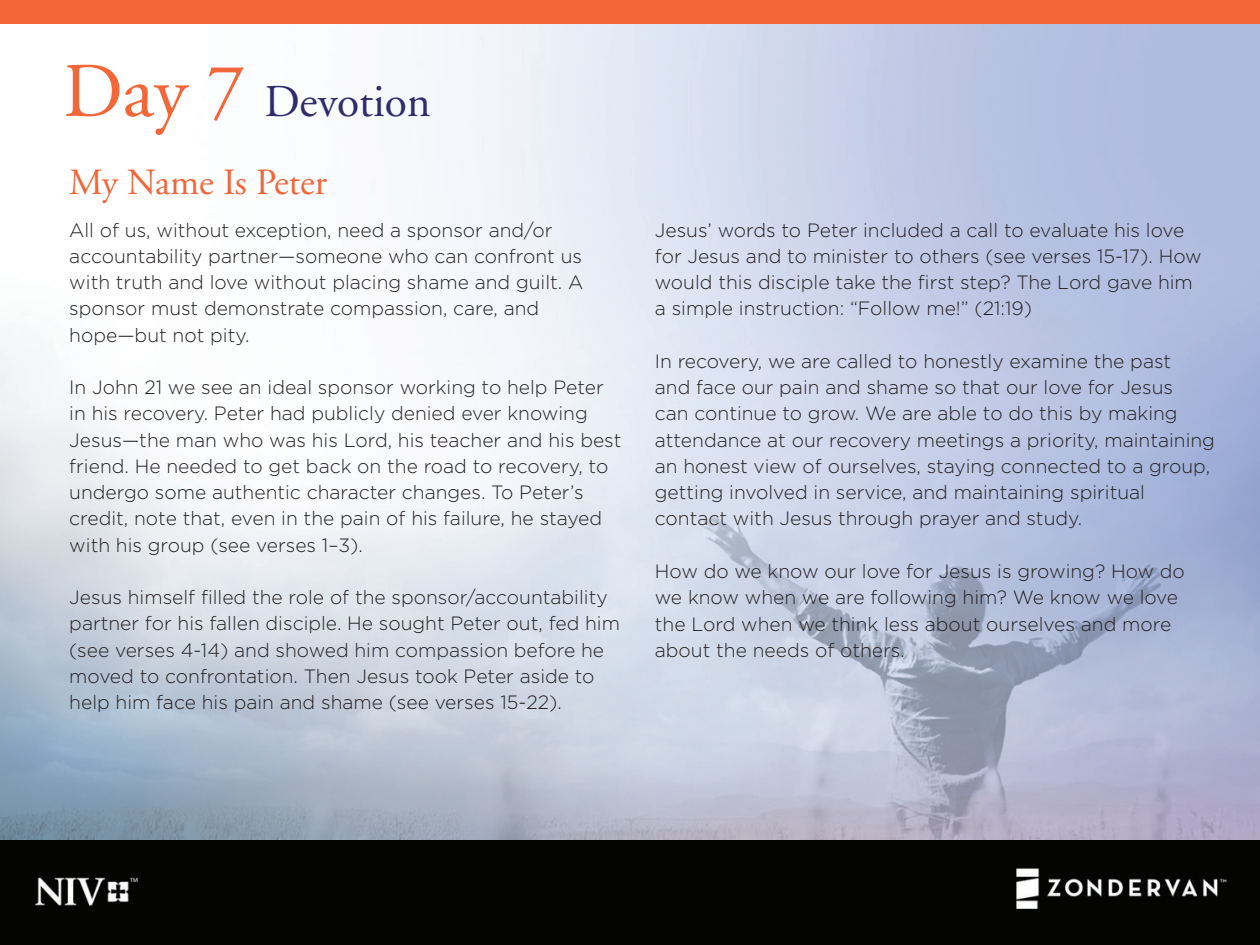
<style>
.page{position:relative;width:1260px;height:945px;background:#fff}
.page>*{position:absolute;margin:0;border:0;box-sizing:border-box;transform-origin:0 0}
.t1{font:45.5px "Adobe Garamond";color:#2f2c6e}
.t2{font:36.93px "Adobe Garamond";color:#f26638}
.t3{font:300 19.25px/26.2px "Gotham";color:#231f20}
.s1{font-size:77px;color:#f26638}
</style>
<div class="page">
<img style="left:0;top:24px;width:1260px;height:921px">
<div style="left:0;top:0;width:1260px;height:24px;background:#f26638"></div>
<h1 class="t1" style="left:63px;top:77px;width:369px"><span class="s1">Day 7</span> Devotion</h1>
<h2 class="t2" style="left:69px;top:162px;width:259px">My Name Is Peter</h2>
<p class="t3" style="left:69px;top:216px;width:515px">All of us, without exception, need a sponsor and/or accountability partner—someone who can confront us with truth and love without placing shame and guilt. A sponsor must demonstrate compassion, care, and hope—but not pity.</p>
<p class="t3" style="left:69px;top:374px;width:554px">In John 21 we see an ideal sponsor working to help Peter in his recovery. Peter had publicly denied ever knowing Jesus—the man who was his Lord, his teacher and his best friend. He needed to get back on the road to recovery, to undergo some authentic character changes. To Peter’s credit, note that, even in the pain of his failure, he stayed with his group (see verses 1–3).</p>
<p class="t3" style="left:69px;top:584px;width:552px">Jesus himself filled the role of the sponsor/accountability partner for his fallen disciple. He sought Peter out, fed him (see verses 4-14) and showed him compassion before he moved to confrontation. Then Jesus took Peter aside to help him face his pain and shame (see verses 15-22).</p>
<p class="t3" style="left:655px;top:216px;width:548px">Jesus’ words to Peter included a call to evaluate his love for Jesus and to minister to others (see verses 15-17). How would this disciple take the first step? The Lord gave him a simple instruction: “Follow me!” (21:19)</p>
<p class="t3" style="left:655px;top:348px;width:562px">In recovery, we are called to honestly examine the past<br>and face our pain and shame so that our love for Jesus<br>can continue to grow. We are able to do this by making attendance at our recovery meetings a priority, maintaining an honest view of ourselves, staying connected to a group, getting involved in service, and maintaining spiritual contact with Jesus through prayer and study.</p>
<p class="t3" style="left:655px;top:558px;width:532px">How do we know our love for Jesus is growing? How do we know when we are following him? We know we love the Lord when we think less about ourselves and more about the needs of others.</p>
</div>
